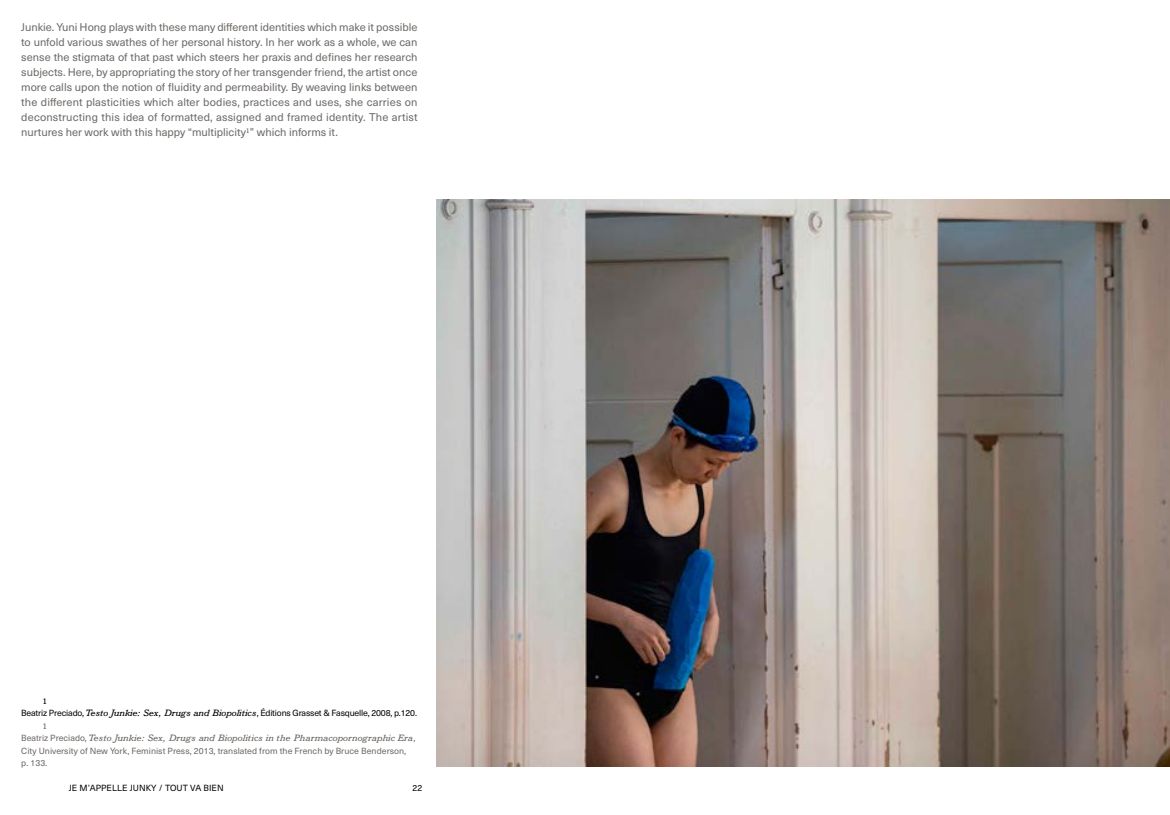
<style>
.page{position:relative;width:1170px;height:815px;background:#fff}
.page>*{position:absolute;margin:0;border:0;box-sizing:border-box;transform-origin:0 0}
.t1{font:11px/15px "Neue Haas Unica Pro";color:#6b6764;text-align:justify}
.t2{font:italic 10px "Bookman BT";color:#6b6764}
.t3{font:8.75px "Neue Haas Unica Pro";letter-spacing:-.02em;color:#000}
.t4{font:8.75px/12.5px "Neue Haas Unica Pro";letter-spacing:.005em;color:#6b6764}
.t5{font:8.75px "Neue Haas Unica Pro";letter-spacing:.01em;color:#000}
.t6{font:8.75px "Bookman BT";color:#000}
.t7{font:8.75px "Bookman BT";color:#6b6764}
.s1{font-family:"Bookman BT";font-style:italic;font-size:10px}
.s2{font-family:"Neue Haas Unica Pro";font-style:normal;font-size:8.75px}
</style>
<div class="page">
<img style="left:436px;top:199px;width:733px;height:567px">
<p class="t1" style="left:21px;top:20px;width:398px">Junkie. Yuni Hong plays with these many different identities which make it possible to unfold various swathes of her personal history. In her work as a whole, we can sense the stigmata of that past which steers her praxis and defines her research subjects. Here, by appropriating the story of her transgender friend, the artist once more calls upon the notion of fluidity and permeability. By weaving links between the different plasticities which alter bodies, practices and uses, she carries on deconstructing this idea of formatted, assigned and framed identity. The artist nurtures her work with this happy “multiplicity<sup>1</sup>” which informs it.</p>
<p class="t6" style="left:43px;top:696px;width:6px">1</p>
<p class="t3" style="left:21px;top:708px;width:397px">Beatriz Preciado, <span class="s1">Testo Junkie: Sex, Drugs and Biopolitics</span>, Éditions Grasset &amp; Fasquelle, 2008, p.120.</p>
<p class="t7" style="left:43px;top:721px;width:6px">1</p>
<p class="t2" style="left:21px;top:732px;width:395px"><span class="s2">Beatriz Preciado,</span> Testo Junkie: Sex, Drugs and Biopolitics in the Pharmacopornographic Era<span class="s2">,</span></p>
<p class="t4" style="left:21px;top:745px;width:386px">City University of New York, Feminist Press, 2013, translated from the French by Bruce Benderson, p. 133.</p>
<p class="t5" style="left:69px;top:783px;width:156px">Je m’appelle junky / tout va bien</p>
<p class="t3" style="left:412px;top:783px;width:11px">22</p>
</div>
